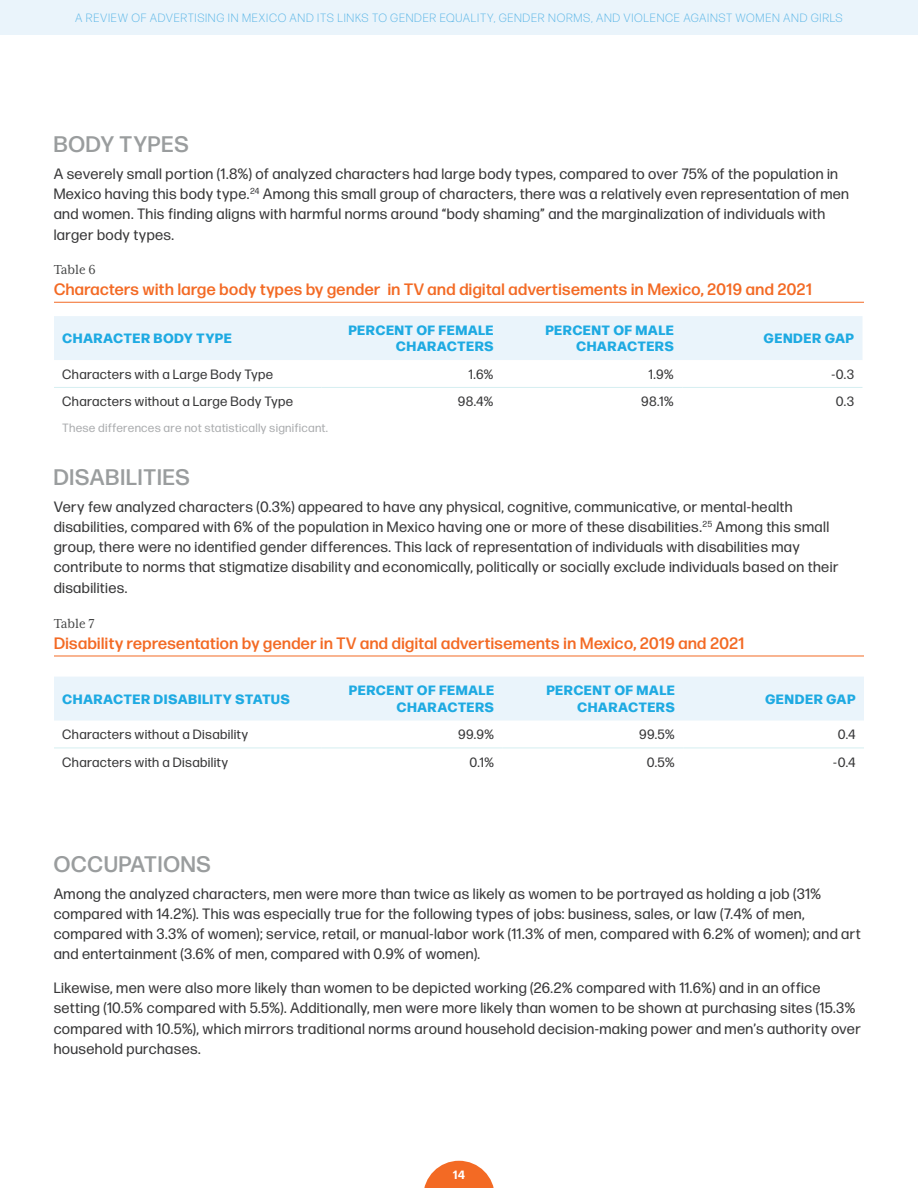
<style>
.page{position:relative;width:918px;height:1188px;background:#fff}
.page>*{position:absolute;margin:0;border:0;box-sizing:border-box;transform-origin:0 0}
.Source{font:500 22.5px "Forma DJR Banner";letter-spacing:.07em;color:#9a9d9e}
.Header_3{font:500 22.5px "Forma DJR Banner";letter-spacing:.07em;color:#9a9d9e}
.t1{font:500 16.5px "Forma DJR Deck";letter-spacing:.03em;color:#f36a24}
.Body{font:15px/20.2px "Forma DJR Banner";letter-spacing:.07em;color:#383839}
.t2{font:15px "Mrs Eaves XL Serif Nar OT";color:#424343}
.Table_body{font:13.5px "Forma DJR Banner";letter-spacing:.07em;color:#383839}
.Table_header{font:800 13.5px/16.5px "Forma DJR Banner";letter-spacing:.075em;color:#1eaae2;text-align:right}
.t3{font:300 12px "Forma DJR Banner";letter-spacing:.11em;color:#5db7e7}
.Source-2{font:12px "Forma DJR Banner";letter-spacing:.075em;color:#abadaf}
.t4{font:700 12px "Forma DJR Banner";color:#fff}
</style>
<div class="page">
<div style="left:0;top:0;width:918px;height:35px;background:#eaf4fb"></div>
<svg style="left:424px;top:1161px;width:70px;height:27px"></svg>
<hr style="left:54px;top:302px;width:810px;height:1px;background:#f36a24">
<hr style="left:54px;top:656px;width:810px;height:1px;background:#f36a24">
<div style="left:54px;top:316px;width:808px;height:44px;background:#eaf4fb"></div>
<hr style="left:54px;top:387px;width:268px;height:1px;background:#d5eef1">
<hr style="left:322px;top:387px;width:180px;height:1px;background:#d5eef1">
<hr style="left:502px;top:387px;width:180px;height:1px;background:#d5eef1">
<hr style="left:682px;top:387px;width:181px;height:1px;background:#d5eef1">
<div style="left:54px;top:677px;width:810px;height:44px;background:#eaf4fb"></div>
<hr style="left:54px;top:748px;width:268px;height:1px;background:#d5eef1">
<hr style="left:322px;top:748px;width:181px;height:1px;background:#d5eef1">
<hr style="left:503px;top:748px;width:180px;height:1px;background:#d5eef1">
<hr style="left:683px;top:748px;width:181px;height:1px;background:#d5eef1">
<p class="t3" style="left:76px;top:11px;width:768px">A REVIEW OF ADVERTISING IN MEXICO AND ITS LINKS TO GENDER EQUALITY, GENDER NORMS, AND VIOLENCE AGAINST WOMEN AND GIRLS</p>
<p class="Source" style="left:54px;top:130px;width:136px">BODY TYPES</p>
<p class="Body" style="left:54px;top:163px;width:796px">A severely small portion (1.8%) of analyzed characters had large body types, compared to over 75% of the population in Mexico having this body type.<sup>24</sup> Among this small group of characters, there was a relatively even representation of men and women. This finding aligns with harmful norms around “body shaming” and the marginalization of individuals with larger body types.</p>
<p class="t2" style="left:54px;top:262px;width:43px">Table 6</p>
<p class="t1" style="left:54px;top:279px;width:759px">Characters with large body types by gender in TV and digital advertisements in Mexico, 2019 and 2021</p>
<p class="Table_header" style="left:63px;top:329px;width:170px">CHARACTER BODY TYPE</p>
<p class="Table_header" style="left:349px;top:321px;width:146px">PERCENT OF FEMALE<br>CHARACTERS</p>
<p class="Table_header" style="left:546px;top:321px;width:129px">PERCENT OF MALE<br>CHARACTERS</p>
<p class="Table_header" style="left:764px;top:329px;width:91px">GENDER GAP</p>
<p class="Table_body" style="left:63px;top:366px;width:212px">Characters with a Large Body Type</p>
<p class="Table_body" style="left:469px;top:366px;width:26px">1.6%</p>
<p class="Table_body" style="left:649px;top:366px;width:26px">1.9%</p>
<p class="Table_body" style="left:832px;top:366px;width:23px">-0.3</p>
<p class="Table_body" style="left:63px;top:393px;width:232px">Characters without a Large Body Type</p>
<p class="Table_body" style="left:458px;top:393px;width:37px">98.4%</p>
<p class="Table_body" style="left:642px;top:393px;width:33px">98.1%</p>
<p class="Table_body" style="left:836px;top:393px;width:19px">0.3</p>
<p class="Source-2" style="left:63px;top:421px;width:267px">These differences are not statistically significant.</p>
<p class="Source" style="left:54px;top:463px;width:137px">DISABILITIES</p>
<p class="Body" style="left:54px;top:496px;width:786px">Very few analyzed characters (0.3%) appeared to have any physical, cognitive, communicative, or mental-health disabilities, compared with 6% of the population in Mexico having one or more of these disabilities.<sup>25</sup> Among this small group, there were no identified gender differences. This lack of representation of individuals with disabilities may contribute to norms that stigmatize disability and economically, politically or socially exclude individuals based on their disabilities.</p>
<p class="t2" style="left:54px;top:616px;width:42px">Table 7</p>
<p class="t1" style="left:54px;top:633px;width:692px">Disability representation by gender in TV and digital advertisements in Mexico, 2019 and 2021</p>
<p class="Table_header" style="left:63px;top:690px;width:229px">CHARACTER DISABILITY STATUS</p>
<p class="Table_header" style="left:349px;top:681px;width:146px">PERCENT OF FEMALE<br>CHARACTERS</p>
<p class="Table_header" style="left:547px;top:681px;width:129px">PERCENT OF MALE<br>CHARACTERS</p>
<p class="Table_header" style="left:765px;top:690px;width:91px">GENDER GAP</p>
<p class="Table_body" style="left:63px;top:726px;width:187px">Characters without a Disability</p>
<p class="Table_body" style="left:459px;top:726px;width:37px">99.9%</p>
<p class="Table_body" style="left:640px;top:726px;width:36px">99.5%</p>
<p class="Table_body" style="left:838px;top:726px;width:19px">0.4</p>
<p class="Table_body" style="left:63px;top:754px;width:167px">Characters with a Disability</p>
<p class="Table_body" style="left:470px;top:754px;width:26px">0.1%</p>
<p class="Table_body" style="left:647px;top:754px;width:29px">0.5%</p>
<p class="Table_body" style="left:834px;top:754px;width:23px">-0.4</p>
<p class="Header_3" style="left:54px;top:850px;width:158px">OCCUPATIONS</p>
<p class="Body" style="left:54px;top:883px;width:808px">Among the analyzed characters, men were more than twice as likely as women to be portrayed as holding a job (31% compared with 14.2%). This was especially true for the following types of jobs: business, sales, or law (7.4% of men, compared with 3.3% of women); service, retail, or manual-labor work (11.3% of men, compared with 6.2% of women); and art and entertainment (3.6% of men, compared with 0.9% of women).</p>
<p class="Body" style="left:54px;top:978px;width:808px">Likewise, men were also more likely than women to be depicted working (26.2% compared with 11.6%) and in an office setting (10.5% compared with 5.5%). Additionally, men were more likely than women to be shown at purchasing sites (15.3% compared with 10.5%), which mirrors traditional norms around household decision-making power and men’s authority over household purchases.</p>
<p class="t4" style="left:453px;top:1167px;width:13px">14</p>
</div>
